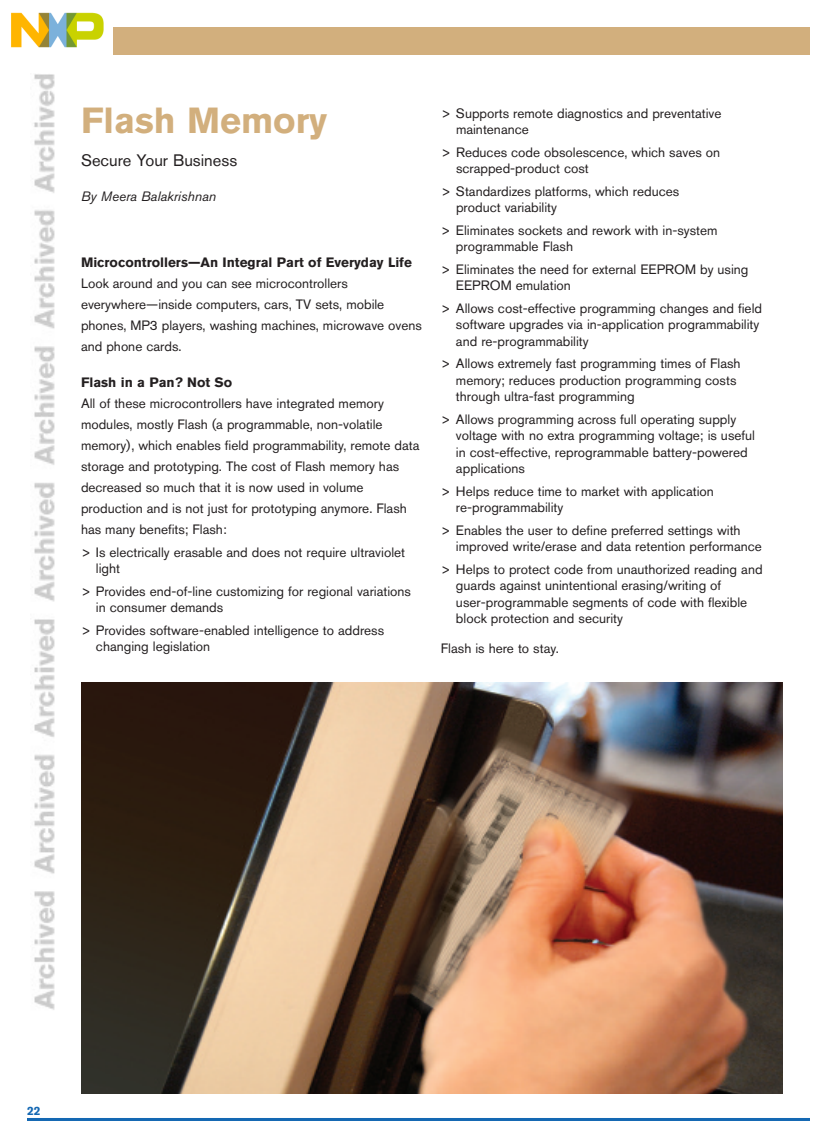
<style>
.page{position:relative;width:837px;height:1148px;background:#fff}
.page>*{position:absolute;margin:0;border:0;box-sizing:border-box;transform-origin:0 0}
.t1{font:700 36px "Akzidenz Grotesk BQ";color:#d2af7d}
.t2{font:16.5px "Akzidenz Grotesk BQ";color:#231f20}
.t3{font:13.5px/16.5px "Akzidenz Grotesk BQ";color:#231f20}
.t4{font:700 13.5px "Akzidenz Grotesk BQ";color:#231f20}
.t5{font:italic 13.5px "Akzidenz Grotesk BQ";color:#231f20}
.t6{font:700 12px "Akzidenz Grotesk BQ";color:#1468b3}
</style>
<div class="page">
<img style="left:34px;top:74px;width:21px;height:936px">
<div style="left:27px;top:27px;width:783px;height:27px;background:#d2af7d"></div>
<img style="left:81px;top:683px;width:702px;height:410px">
<hr style="left:27px;top:1118px;width:783px;height:2px;background:#1468b3">
<img style="left:11px;top:12px;width:101px;height:42px">
<h1 class="t1" style="left:81px;top:108px;width:248px">Flash Memory</h1>
<p class="t2" style="left:81px;top:155px;width:158px">Secure Your Business</p>
<p class="t5" style="left:81px;top:191px;width:137px">By Meera Balakrishnan</p>
<p class="t4" style="left:81px;top:257px;width:332px">Microcontrollers—An Integral Part of Everyday Life</p>
<p class="t3" style="left:81px;top:274px;width:343px;line-height:21px">Look around and you can see microcontrollers everywhere—inside computers, cars, TV sets, mobile phones, MP3 players, washing machines, microwave ovens and phone cards.</p>
<p class="t4" style="left:81px;top:377px;width:153px">Flash in a Pan? Not So</p>
<p class="t3" style="left:81px;top:394px;width:340px;line-height:21px">All of these microcontrollers have integrated memory modules, mostly Flash (a programmable, non-volatile memory), which enables field programmability, remote data storage and prototyping. The cost of Flash memory has decreased so much that it is now used in volume production and is not just for prototyping anymore. Flash has many benefits; Flash:</p>
<p class="t3" style="left:96px;top:545px;width:311px;text-indent:-15px">&gt; Is electrically erasable and does not require ultraviolet light</p>
<p class="t3" style="left:96px;top:584px;width:317px;text-indent:-15px">&gt; Provides end-of-line customizing for regional variations in consumer demands</p>
<p class="t3" style="left:96px;top:623px;width:290px;text-indent:-15px">&gt; Provides software-enabled intelligence to address changing legislation</p>
<p class="t3" style="left:456px;top:106px;width:267px;text-indent:-15px">&gt; Supports remote diagnostics and preventative maintenance</p>
<p class="t3" style="left:456px;top:145px;width:266px;text-indent:-15px">&gt; Reduces code obsolescence, which saves on scrapped-product cost</p>
<p class="t3" style="left:456px;top:184px;width:225px;text-indent:-15px">&gt; Standardizes platforms, which reduces product variability</p>
<p class="t3" style="left:456px;top:223px;width:263px;text-indent:-15px">&gt; Eliminates sockets and rework with in-system programmable Flash</p>
<p class="t3" style="left:456px;top:262px;width:294px;text-indent:-15px">&gt; Eliminates the need for external EEPROM by using<br>EEPROM emulation</p>
<p class="t3" style="left:456px;top:301px;width:308px;text-indent:-15px">&gt; Allows cost-effective programming changes and field software upgrades via in-application programmability and re-programmability</p>
<p class="t3" style="left:456px;top:357px;width:286px;text-indent:-15px">&gt; Allows extremely fast programming times of Flash memory; reduces production programming costs through ultra-fast programming</p>
<p class="t3" style="left:456px;top:412px;width:301px;text-indent:-15px">&gt; Allows programming across full operating supply voltage with no extra programming voltage; is useful in cost-effective, reprogrammable battery-powered applications</p>
<p class="t3" style="left:456px;top:484px;width:259px;text-indent:-15px">&gt; Helps reduce time to market with application re-programmability</p>
<p class="t3" style="left:456px;top:523px;width:307px;text-indent:-15px">&gt; Enables the user to define preferred settings with improved write/erase and data retention performance</p>
<p class="t3" style="left:456px;top:562px;width:308px;text-indent:-15px">&gt; Helps to protect code from unauthorized reading and guards against unintentional erasing/writing of user-programmable segments of code with flexible block protection and security</p>
<p class="t3" style="left:441px;top:642px;width:120px">Flash is here to stay.</p>
<p class="t6" style="left:27px;top:1106px;width:15px">22</p>
</div>
